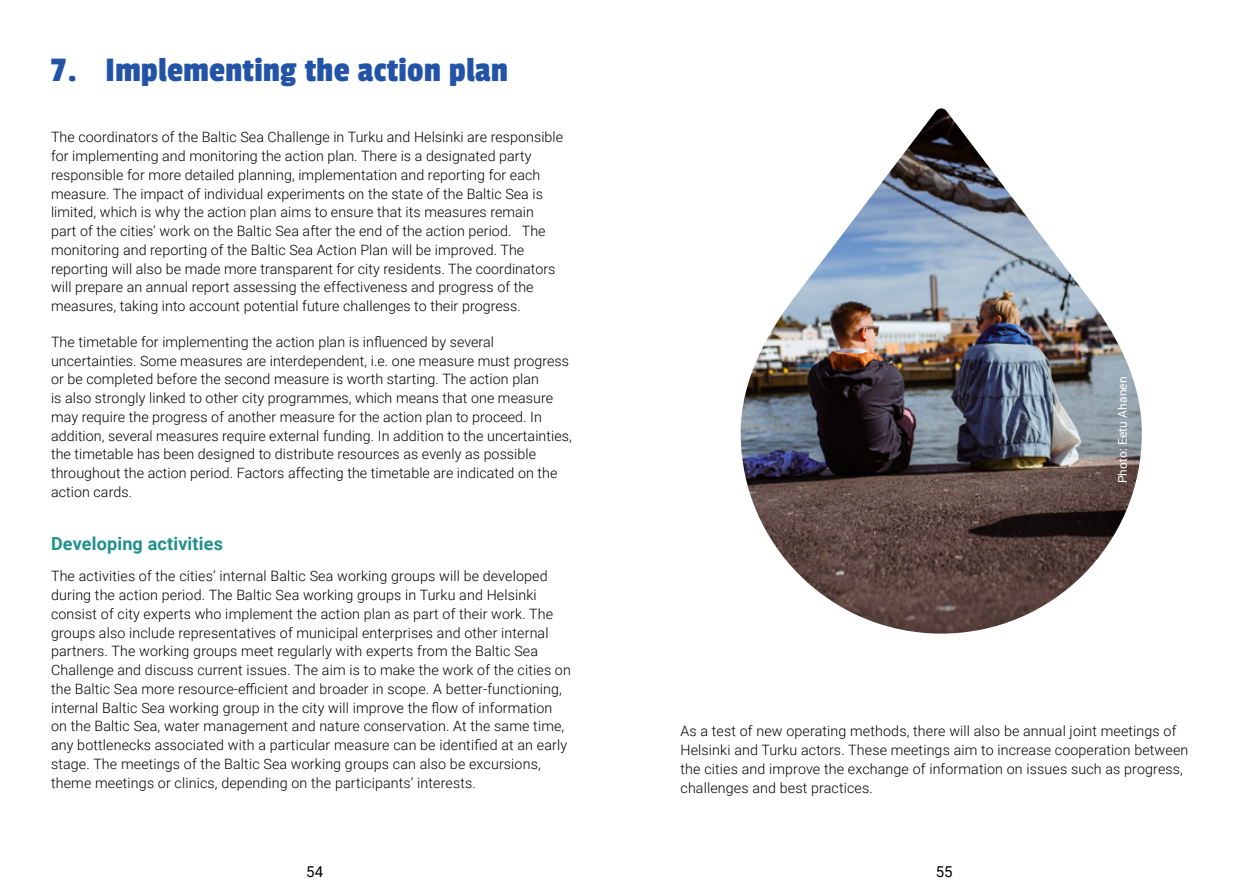
<style>
.page{position:relative;width:1259px;height:893px;background:#fff}
.page>*{position:absolute;margin:0;border:0;box-sizing:border-box;transform-origin:0 0}
.Otsikko_H1{font:36px "Passion One";letter-spacing:.01em;color:#2253a6}
.Otsikko_H2{font:700 18px "Roboto";letter-spacing:.01em;color:#20908d}
.t1{font:15px "Roboto";color:#000}
.Leipis_light{font:300 14.25px/18.8px "Roboto";letter-spacing:.005em;color:#000}
.Leipis_light-2{font:12px "Roboto";letter-spacing:.01em;color:#fff}
</style>
<div class="page">
<img style="left:740px;top:108px;width:401px;height:526px">
<h1 class="Otsikko_H1" style="left:51px;top:51px;width:458px">7. Implementing the action plan</h1>
<p class="Leipis_light" style="left:51px;top:127px;width:514px">The coordinators of the Baltic Sea Challenge in Turku and Helsinki are responsible for implementing and monitoring the action plan. There is a designated party responsible for more detailed planning, implementation and reporting for each measure. The impact of individual experiments on the state of the Baltic Sea is limited, which is why the action plan aims to ensure that its measures remain<br>part of the cities’ work on the Baltic Sea after the end of the action period. The monitoring and reporting of the Baltic Sea Action Plan will be improved. The reporting will also be made more transparent for city residents. The coordinators will prepare an annual report assessing the effectiveness and progress of the measures, taking into account potential future challenges to their progress.</p>
<p class="Leipis_light" style="left:51px;top:332px;width:522px">The timetable for implementing the action plan is influenced by several uncertainties. Some measures are interdependent, i.e. one measure must progress or be completed before the second measure is worth starting. The action plan<br>is also strongly linked to other city programmes, which means that one measure may require the progress of another measure for the action plan to proceed. In addition, several measures require external funding. In addition to the uncertainties, the timetable has been designed to distribute resources as evenly as possible throughout the action period. Factors affecting the timetable are indicated on the action cards.</p>
<h2 class="Otsikko_H2" style="left:51px;top:531px;width:173px">Developing activities</h2>
<p class="Leipis_light" style="left:51px;top:566px;width:521px">The activities of the cities’ internal Baltic Sea working groups will be developed during the action period. The Baltic Sea working groups in Turku and Helsinki consist of city experts who implement the action plan as part of their work. The groups also include representatives of municipal enterprises and other internal partners. The working groups meet regularly with experts from the Baltic Sea Challenge and discuss current issues. The aim is to make the work of the cities on the Baltic Sea more resource-efficient and broader in scope. A better-functioning, internal Baltic Sea working group in the city will improve the flow of information on the Baltic Sea, water management and nature conservation. At the same time, any bottlenecks associated with a particular measure can be identified at an early stage. The meetings of the Baltic Sea working groups can also be excursions, theme meetings or clinics, depending on the participants’ interests.</p>
<p class="Leipis_light-2" style="left:1114px;top:483px;width:108px;rotate:-90deg">Photo: Eetu Ahanen</p>
<p class="Leipis_light" style="left:680px;top:721px;width:509px">As a test of new operating methods, there will also be annual joint meetings of Helsinki and Turku actors. These meetings aim to increase cooperation between the cities and improve the exchange of information on issues such as progress, challenges and best practices.</p>
<p class="t1" style="left:306px;top:861px;width:18px">54</p>
<p class="t1" style="left:936px;top:861px;width:18px">55</p>
</div>
